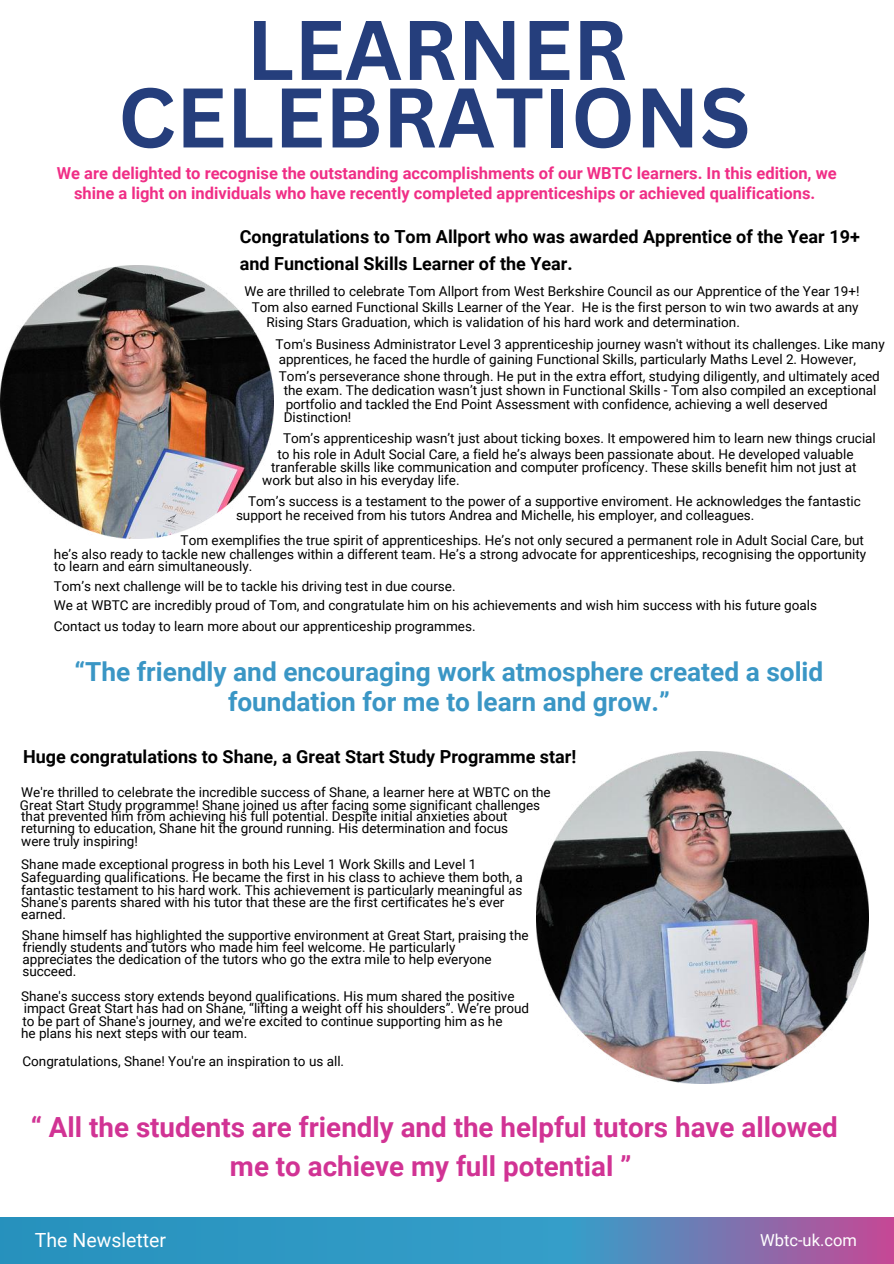
<style>
.page{position:relative;width:894px;height:1264px;background:#fff}
.page>*{position:absolute;margin:0;border:0;box-sizing:border-box;transform-origin:0 0}
.t1{font:700 82.5px/67.5px "Canva Sans";color:#253e7c;text-align:center}
.t2{font:700 27.75px/39.3px "Roboto";color:#d13394;text-align:center}
.t3{font:700 26.25px/30.3px "Roboto";color:#3a96c5;text-align:center}
.t4{font:19.5px "Roboto";color:#fff}
.t5{font:700 18px/27px "Roboto";color:#000}
.t6{font:700 16.5px/19.2px "Roboto";color:#f02e86;text-align:center}
.t7{font:16.5px "Roboto";color:#fff}
.t8{font:13.5px/12.6px "Roboto";color:#000}
.t9{font:12px "Cooper Hewitt";color:#fff}
.s1{font-family:"Cooper Hewitt";font-size:12px}
</style>
<div class="page">
<img style="left:536px;top:751px;width:332px;height:332px">
<img style="left:1px;top:266px;width:272px;height:272px">
<svg style="left:0;top:1217px;width:893px;height:46px;background:#4a8abb"></svg>
<h1 class="t1" style="left:118px;top:14px;width:633px">LEARNER<br>CELEBRATIONS</h1>
<p class="t6" style="left:57px;top:164px;width:781px">We are delighted to recognise the outstanding accomplishments of our WBTC learners. In this edition, we shine a light on individuals who have recently completed apprenticeships or achieved qualifications.</p>
<h3 class="t5" style="left:240px;top:223px;width:621px">Congratulations to Tom Allport who was awarded Apprentice of the Year 19+ and Functional Skills Learner of the Year.</h3>
<p class="t8" style="left:244px;top:285px;width:616px">We are thrilled to celebrate Tom Allport from West Berkshire Council as our Apprentice of the Year 19+!</p>
<p class="t8" style="left:252px;top:301px;width:608px">Tom also earned Functional Skills Learner of the Year. He is the first person to win two awards at any</p>
<p class="t8" style="left:266px;top:316px;width:474px">Rising Stars Graduation, which is validation of his hard work and determination.</p>
<p class="t8" style="left:275px;top:338px;width:610px">Tom's Business Administrator Level 3 apprenticeship journey wasn't without its challenges. Like many</p>
<p class="t8" style="left:278px;top:353px;width:578px">apprentices, he faced the hurdle of gaining Functional Skills, particularly Maths Level 2. However,</p>
<p class="t8" style="left:279px;top:369px;width:602px">Tom’s perseverance shone through. He put in the extra effort, studying diligently, and ultimately aced</p>
<p class="t8" style="left:283px;top:384px;width:594px">the exam. The dedication wasn’t just shown in Functional Skills - Tom also compiled an exceptional</p>
<p class="t8" style="left:285px;top:398px;width:543px">portfolio and tackled the End Point Assessment with confidence, achieving a well deserved</p>
<p class="t8" style="left:277px;top:431px;width:600px;line-height:15.3px;text-indent:6px">Tom’s apprenticeship wasn’t just about ticking boxes. It empowered him to learn new things crucial to his role in Adult Social Care, a field he’s always been passionate about. He developed valuable</p>
<p class="t8" style="left:262px;top:461px;width:595px;text-indent:9px">tranferable skills like communication and computer proficency. These skills benefit him not just at work but also in his everyday life.</p>
<p class="t8" style="left:236px;top:494px;width:626px;line-height:14.2px;text-indent:12px">Tom’s success is a testament to the power of a supportive enviroment. He acknowledges the fantastic support he received from his tutors Andrea and Michelle, his employer, and colleagues.</p>
<p class="t8" style="left:54px;top:534px;width:813px;text-indent:127px">Tom exemplifies the true spirit of apprenticeships. He’s not only secured a permanent role in Adult Social Care, but he’s also ready to tackle new challenges within a different team. He’s a strong advocate for apprenticeships, recognising the opportunity to learn and earn simultaneously.</p>
<p class="t8" style="left:54px;top:576px;width:764px;line-height:20.4px">Tom’s next challenge will be to tackle his driving test in due course.<br>We at WBTC are incredibly proud of Tom, and congratulate him on his achievements and wish him success with his future goals<br>Contact us today to learn more about our apprenticeship programmes.</p>
<p class="t8" style="left:283px;top:411px;width:69px">Distinction!</p>
<h3 class="t3" style="left:74px;top:657px;width:750px">“The friendly and encouraging work atmosphere created a solid foundation for me to learn and grow.”</h3>
<h3 class="t5" style="left:23px;top:743px;width:554px">Huge congratulations to Shane, a Great Start Study Programme star!</h3>
<p class="t8" style="left:20px;top:786px;width:532px">We're thrilled to celebrate the incredible success of Shane, a learner here at WBTC on the<br>Great Start Study programme! Shane joined us after facing some significant challenges</p>
<p class="t8" style="left:21px;top:809px;width:488px;text-align:justify">that prevented him from achieving his full potential. Despite initial anxieties about returning to education, Shane hit the ground running. His determination and focus were truly inspiring!</p>
<p class="t8" style="left:21px;top:858px;width:503px">Shane made exceptional progress in both his Level 1 Work Skills and Level 1<br>Safeguarding qualifications. He became the first in his class to achieve them both, a fantastic testament to his hard work. This achievement is particularly meaningful as Shane's parents shared with his tutor that these are the first certificates he's ever earned.</p>
<p class="t8" style="left:22px;top:928px;width:508px;line-height:12.1px">Shane himself has highlighted the supportive environment at Great Start, praising the friendly students and tutors who made him feel welcome. He particularly appreciates the dedication of the tutors who go the extra mile to help everyone succeed.</p>
<p class="t8" style="left:21px;top:989px;width:509px">Shane's success story extends beyond qualifications. His mum shared the positive impact Great Start has had on Shane, “lifting a weight off his shoulders”. We’re proud to be part of Shane's journey, and we're excited to continue supporting him as he<br>he plans his next steps with our team.</p>
<p class="t8" style="left:22px;top:1055px;width:323px">Congratulations, Shane! You're an inspiration to us all.</p>
<h2 class="t2" style="left:31px;top:1107px;width:808px">“ All the students are friendly and the helpful tutors have allowed me to achieve my full potential ”</h2>
<h3 class="t4" style="left:39px;top:1228px;width:133px">The Newsletter</h3>
<p class="t7" style="left:771px;top:1229px;width:98px">Wbtc-uk.com</p>
<h3 class="t4" style="left:35px;top:1229px;width:133px">The Newsletter</h3>
<p class="t7" style="left:760px;top:1230px;width:105px">W b t c<span class="s1">w</span>- u<span class="s1">b t</span>k<span class="s1">c</span>.<span class="s1">-</span>c<span class="s1">u k</span>o<span class="s1">. c</span>m<span class="s1">o m</span></p>
<p class="t9" style="left:796px;top:1236px;width:29px">THAT</p>
</div>
